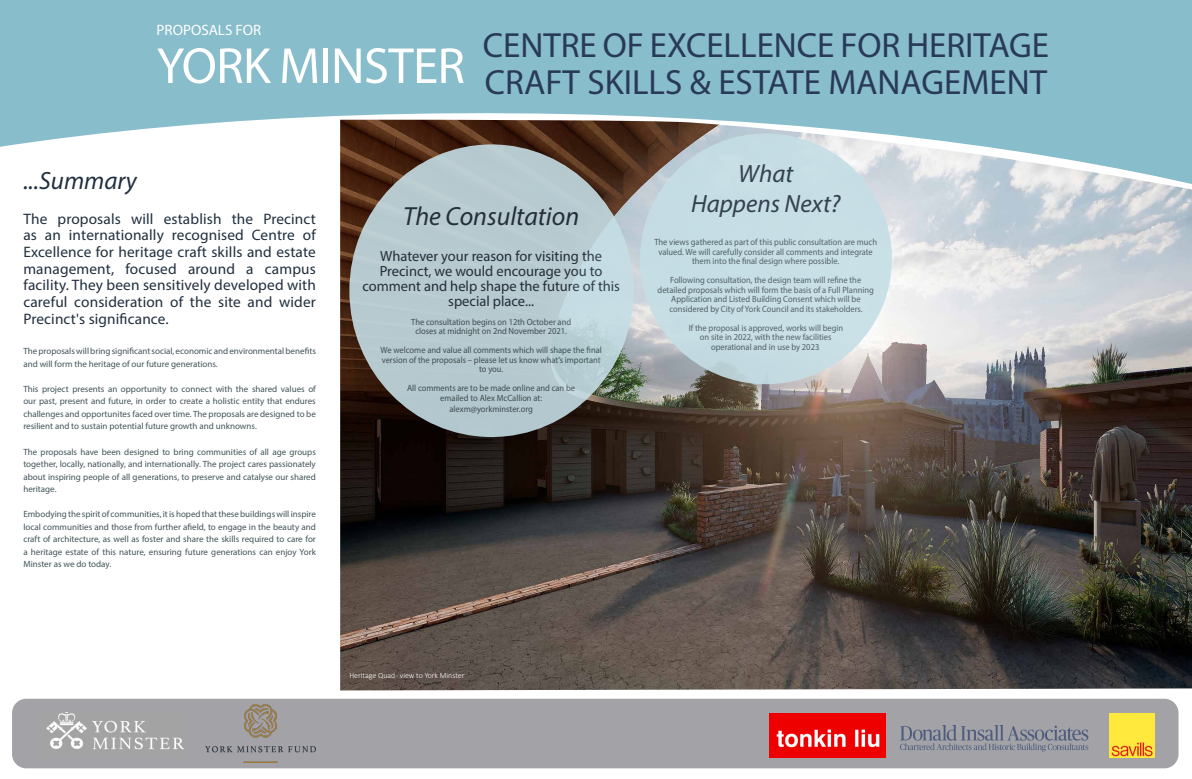
<style>
.page{position:relative;width:1192px;height:779px;background:#fff}
.page>*{position:absolute;margin:0;border:0;box-sizing:border-box;transform-origin:0 0}
.t1{font:51px "Myriad Pro";letter-spacing:-.015em;color:#fff}
.t2{font:35px/37px "Myriad Pro";color:#293a58}
.t3{font:italic 26.25px "Myriad Pro";color:#212f3e}
.t4{font:italic 25px/30px "Myriad Pro";color:#212f3e;text-align:center}
.t5{font:15.15px/16.6px "Myriad Pro";letter-spacing:.01em;color:#212f3e;text-align:justify}
.t6{font:15px "Myriad Pro";color:#fff}
.t7{font:14.7px/15px "Myriad Pro";color:#212f3e;text-align:center}
.t8{font:9px/12.5px "Myriad Pro";color:#415358;text-align:justify}
.t9{font:9px/9.5px "Myriad Pro";color:#415358;text-align:center;scale:.94 1}
.t10{font:300 8px "Calibri";color:#fff}
.s1{font-size:5px;color:#8a8a8a}
</style>
<div class="page">
<div style="left:12px;top:698px;width:1167px;height:69px;background:#a3a3a7;border-radius:14px"></div>
<div style="left:0;top:0;width:1192px;height:102px;background:#88bdcc"></div>
<svg style="left:0;top:102px;width:1192px;height:45px;fill:#88bdcc"></svg>
<img style="left:1109px;top:713px;width:45px;height:44px">
<img style="left:770px;top:713px;width:116px;height:43px">
<svg style="left:900px;top:725px;width:188px;height:26px"></svg>
<img style="left:46px;top:712px;width:138px;height:38px">
<img style="left:206px;top:704px;width:110px;height:58px">
<img style="left:340px;top:120px;width:852px;height:570px">
<div style="left:640px;top:133px;width:252px;height:251px;background:#c5dee6;border-radius:50%"></div>
<div style="left:349px;top:144px;width:285px;height:293px;background:linear-gradient(to right,#b3c4c9,#bdd4da);border-radius:50%"></div>
<h3 class="t6" style="left:157px;top:20px;width:106px">PROPOSALS FOR</h3>
<h1 class="t1" style="left:157px;top:34px;width:310px">YORK MINSTER</h1>
<h2 class="t2" style="left:483px;top:26px;width:568px">CENTRE OF EXCELLENCE FOR HERITAGE<br>CRAFT SKILLS &amp; ESTATE MANAGEMENT</h2>
<h3 class="t4" style="left:23px;top:165px;width:115px">...Summary</h3>
<p class="t5" style="left:23px;top:210px;width:294px">The proposals will establish the Precinct as an internationally recognised Centre of Excellence for heritage craft skills and estate management, focused around a campus facility. They been sensitively developed with careful consideration of the site and wider Precinct's significance.</p>
<p class="t8" style="left:23px;top:345px;width:294px">The proposals will bring significant social, economic and environmental benefits and will form the heritage of our future generations.</p>
<p class="t8" style="left:23px;top:382px;width:294px">This project presents an opportunity to connect with the shared values of our past, present and future, in order to create a holistic entity that endures challenges and opportunites faced over time. The proposals are designed to be resilient and to sustain potential future growth and unknowns.</p>
<p class="t8" style="left:23px;top:445px;width:294px">The proposals have been designed to bring communities of all age groups together, locally, nationally, and internationally. The project cares passionately about inspiring people of all generations, to preserve and catalyse our shared heritage.</p>
<p class="t8" style="left:23px;top:507px;width:294px">Embodying the spirit of communities, it is hoped that these buildings will inspire local communities and those from further afield, to engage in the beauty and craft of architecture, as well as foster and share the skills required to care for a heritage estate of this nature, ensuring future generations can enjoy York Minster as we do today.</p>
<h3 class="t3" style="left:403px;top:199px;width:178px">The Consultation</h3>
<h3 class="t7" style="left:362px;top:248px;width:259px">Whatever your reason for visiting the<br>Precinct, we would encourage you to comment and help shape the future of this special place...</h3>
<p class="t9" style="left:411px;top:317px;width:172px">The consultation begins on 12th October and closes at midnight on 2nd November 2021.</p>
<p class="t9" style="left:381px;top:345px;width:237px">We welcome and value all comments which will shape the final version of the proposals – please let us know what’s important to you.</p>
<p class="t9" style="left:407px;top:383px;width:180px">All comments are to be made online and can be emailed to Alex McCallion at:</p>
<p class="t9" style="left:450px;top:403px;width:90px">alexm@yorkminster.org</p>
<h3 class="t4" style="left:691px;top:158px;width:151px">What<br>Happens Next?</h3>
<p class="t9" style="left:654px;top:237px;width:238px">The views gathered as part of this public consultation are much valued. We will carefully consider all comments and integrate them into the final design where possible.</p>
<p class="t9" style="left:658px;top:275px;width:232px">Following consultation, the design team will refine the detailed proposals which will form the basis of a Full Planning Application and Listed Building Consent which will be considered by City of York Council and its stakeholders.</p>
<p class="t9" style="left:689px;top:322px;width:166px">If the proposal is approved, works will begin on site in 2022, with the new facilities operational and in use by 2023<span class="s1">.</span></p>
<p class="t10" style="left:349px;top:669px;width:117px">Heritage Quad - view to York Minster</p>
</div>
